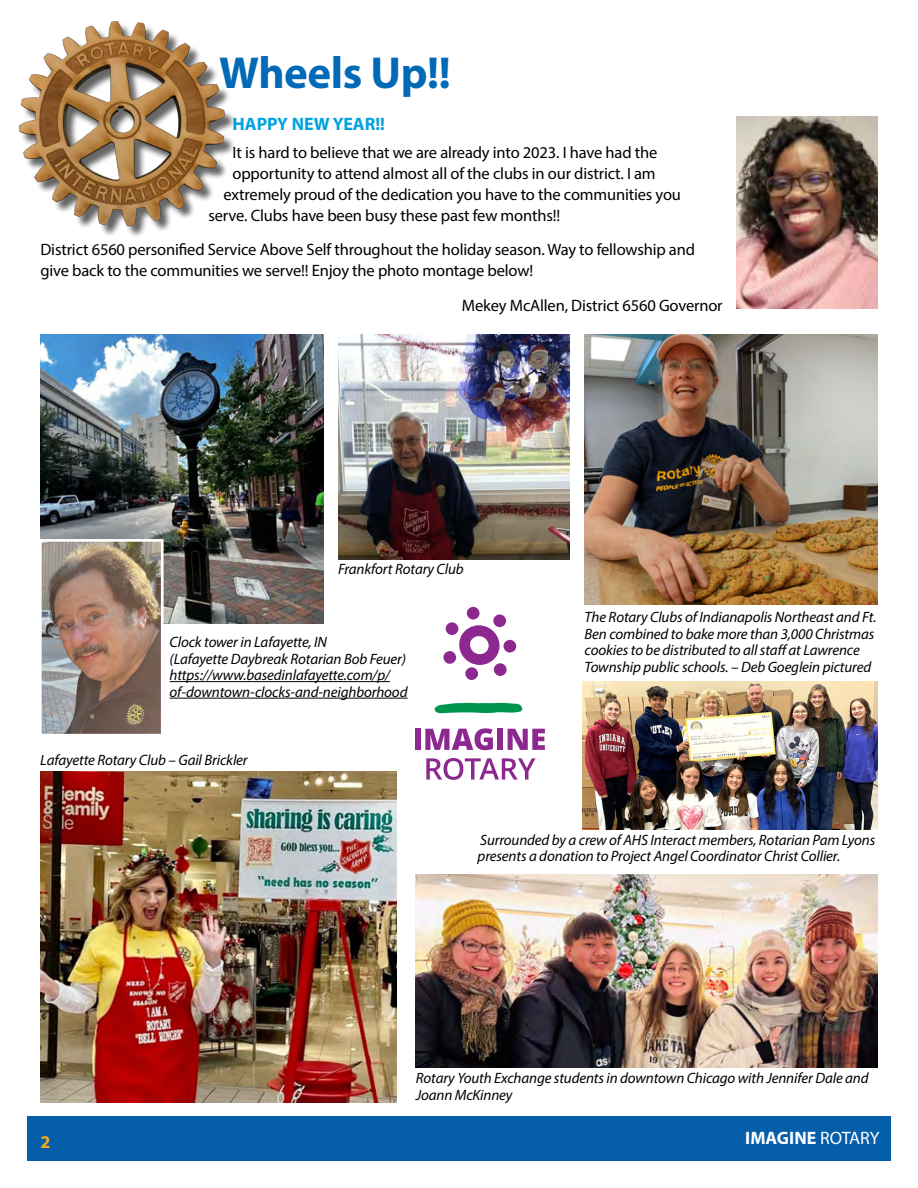
<style>
.page{position:relative;width:918px;height:1188px;background:#fff}
.page>*{position:absolute;margin:0;border:0;box-sizing:border-box;transform-origin:0 0}
.t1{font:700 45px "Myriad Pro";letter-spacing:-.01em;color:#006ab6}
.t2{font:700 18px "Myriad Pro";color:#00a2df}
.t3{font:700 18px "Myriad Pro";color:#fff}
.t4{font:700 18px "Myriad Pro";color:#f6a81c}
.t5{font:16.5px/21px "Myriad Pro";letter-spacing:-.01em;color:#000}
.t6{font:italic 15px/16.5px "Myriad Pro";letter-spacing:-.01em;color:#000}
.s1{font-weight:400}
</style>
<div class="page">
<div style="left:27px;top:1117px;width:864px;height:44px;background:#055eaa"></div>
<div style="left:20px;top:23px;width:216px;height:215px;background:#000;opacity:.6"></div>
<img style="left:18px;top:21px;width:208px;height:208px">
<img style="left:736px;top:117px;width:142px;height:192px">
<div style="left:415px;top:729px;width:6px;height:21px;background:#8d2890"></div>
<svg style="left:425px;top:728px;width:68px;height:22px"></svg>
<div style="left:497px;top:729px;width:6px;height:21px;background:#8d2890"></div>
<svg style="left:508px;top:729px;width:37px;height:21px"></svg>
<svg style="left:426px;top:758px;width:110px;height:22px"></svg>
<svg style="left:459px;top:625px;width:42px;height:40px"></svg>
<div style="left:443px;top:651px;width:13px;height:13px;background:#8d2890;border-radius:50%"></div>
<div style="left:446px;top:622px;width:13px;height:13px;background:#8d2890;border-radius:50%"></div>
<div style="left:467px;top:607px;width:13px;height:13px;background:#8d2890;border-radius:50%"></div>
<div style="left:493px;top:614px;width:13px;height:13px;background:#8d2890;border-radius:50%"></div>
<div style="left:503px;top:640px;width:13px;height:13px;background:#8d2890;border-radius:50%"></div>
<div style="left:494px;top:663px;width:13px;height:13px;background:#8d2890;border-radius:50%"></div>
<div style="left:465px;top:667px;width:13px;height:13px;background:#8d2890;border-radius:50%"></div>
<svg style="left:435px;top:703px;width:87px;height:10px"></svg>
<img style="left:40px;top:335px;width:283px;height:289px">
<img style="left:43px;top:543px;width:117px;height:189px">
<div style="left:39px;top:539px;width:125px;height:197px;border:3px solid #fff"></div>
<img style="left:338px;top:335px;width:232px;height:224px">
<img style="left:40px;top:772px;width:357px;height:331px">
<img style="left:585px;top:335px;width:293px;height:270px">
<img style="left:583px;top:681px;width:295px;height:148px">
<img style="left:416px;top:875px;width:461px;height:192px">
<hr style="left:170px;top:681px;width:220px;height:1px;background:#000">
<hr style="left:170px;top:698px;width:238px;height:1px;background:#000">
<h1 class="t1" style="left:219px;top:43px;width:233px">Wheels Up!!</h1>
<p class="t2" style="left:233px;top:112px;width:154px">HAPPY NEW YEAR!!</p>
<p class="t5" style="left:232px;top:142px;width:426px">It is hard to believe that we are already into 2023. I have had the</p>
<p class="t5" style="left:232px;top:163px;width:425px">opportunity to attend almost all of the clubs in our district. I am</p>
<p class="t5" style="left:224px;top:184px;width:459px">extremely proud of the dedication you have to the communities you</p>
<p class="t5" style="left:209px;top:205px;width:353px">serve. Clubs have been busy these past few months!!</p>
<p class="t5" style="left:41px;top:239px;width:656px">District 6560 personified Service Above Self throughout the holiday season. Way to fellowship and give back to the communities we serve!! Enjoy the photo montage below!</p>
<p class="t5" style="left:462px;top:295px;width:262px">Mekey McAllen, District 6560 Governor</p>
<p class="t6" style="left:338px;top:561px;width:127px">Frankfort Rotary Club</p>
<p class="t6" style="left:170px;top:634px;width:240px">Clock tower in Lafayette, IN<br>(Lafayette Daybreak Rotarian Bob Feuer) https://www.basedinlafayette.com/p/ of-downtown-clocks-and-neighborhood</p>
<p class="t6" style="left:40px;top:752px;width:209px">Lafayette Rotary Club – Gail Brickler</p>
<p class="t6" style="left:585px;top:609px;width:294px">The Rotary Clubs of Indianapolis Northeast and Ft.<br>Ben combined to bake more than 3,000 Christmas cookies to be distributed to all staff at Lawrence Township public schools. – Deb Goeglein pictured</p>
<p class="t6" style="left:478px;top:831px;width:399px">Surrounded by a crew of AHS Interact members, Rotarian Pam Lyons presents a donation to Project Angel Coordinator Christ Collier.</p>
<p class="t6" style="left:416px;top:1070px;width:454px">Rotary Youth Exchange students in downtown Chicago with Jennifer Dale and<br>Joann McKinney</p>
<p class="t4" style="left:41px;top:1130px;width:11px">2</p>
<p class="t3" style="left:745px;top:1126px;width:136px">IMAGINE <span class="s1">ROTARY</span></p>
</div>
